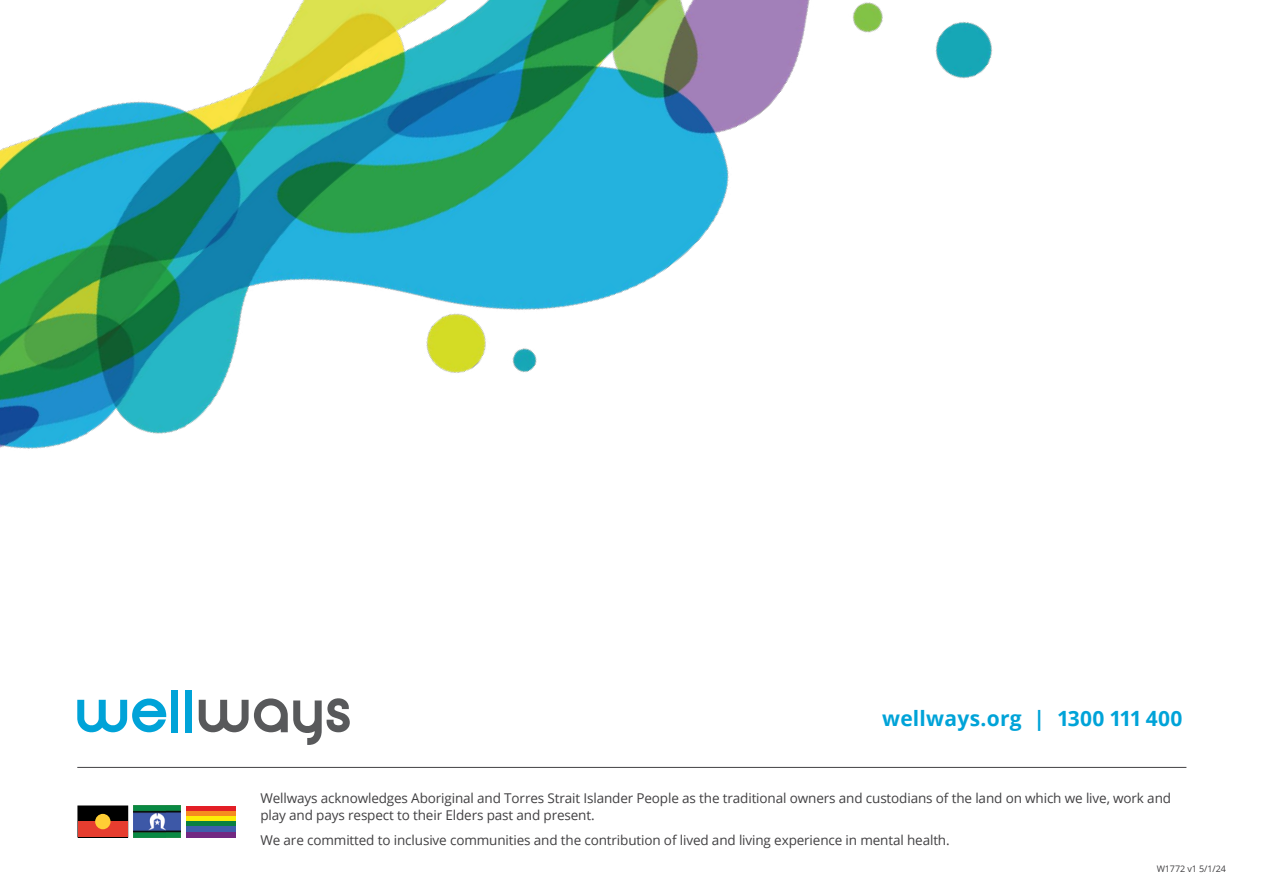
<style>
.page{position:relative;width:1263px;height:893px;background:#fff}
.page>*{position:absolute;margin:0;border:0;box-sizing:border-box;transform-origin:0 0}
.t1{font:700 21px "Open Sans";letter-spacing:.015em;color:#00a3d8}
.t2{font:13.5px/16.5px "Open Sans";letter-spacing:-.01em;color:#414042}
.t3{font:9px "Open Sans";letter-spacing:-.01em;color:#414042}
</style>
<div class="page">
<hr style="left:77px;top:767px;width:1109px;height:1px;background:#414042">
<img style="left:0;top:0;width:1107px;height:838px">
<svg style="left:146px;top:0;width:134px;height:83px"></svg>
<svg style="left:0;top:547px;width:12px;height:66px"></svg>
<svg style="left:106px;top:436px;width:54px;height:56px"></svg>
<svg style="left:0;top:783px;width:15px;height:55px"></svg>
<h1 class="t1" style="left:882px;top:703px;width:302px">wellways.org | 1300 111 400</h1>
<p class="t2" style="left:260px;top:789px;width:912px">Wellways acknowledges Aboriginal and Torres Strait Islander People as the traditional owners and custodians of the land on which we live, work and play and pays respect to their Elders past and present.</p>
<p class="t2" style="left:260px;top:831px;width:691px">We are committed to inclusive communities and the contribution of lived and living experience in mental health.</p>
<p class="t3" style="left:1157px;top:862px;width:71px">W1772 v1 5/1/24</p>
</div>
